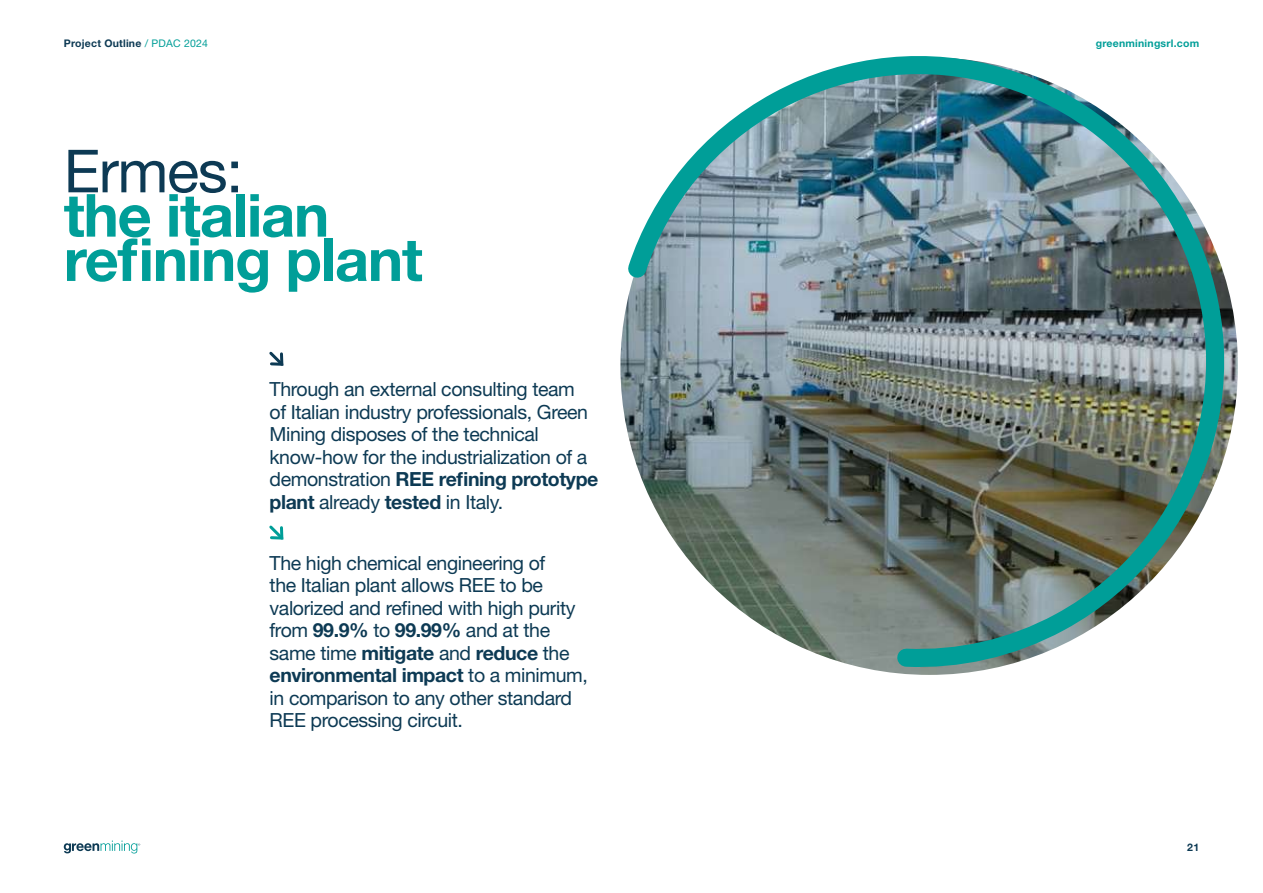
<style>
.page{position:relative;width:1263px;height:893px;background:#fff}
.page>*{position:absolute;margin:0;border:0;box-sizing:border-box;transform-origin:0 0}
.t1{font:700 59.55px/44.2px "Helvetica Neue LT Std";letter-spacing:-.02em;color:#009e98}
.t2{font:59.55px "Helvetica Neue LT Std";letter-spacing:-.02em;color:#0d3a54}
.t3{font:19.5px/22.5px "Helvetica Neue LT Std";letter-spacing:-.02em;color:#0d3a54}
.t4{font:700 10.5px "Helvetica Neue LT Std";letter-spacing:.02em;color:#0d3a54}
.t5{font:700 10.5px "Helvetica Neue LT Std";letter-spacing:.02em;color:#009e98}
.s1{font-weight:400;color:#009e98}
.s2{font-weight:700}
</style>
<div class="page">
<svg style="left:64px;top:840px;width:76px;height:13px"></svg>
<svg style="left:269px;top:351px;width:15px;height:15px"></svg>
<svg style="left:269px;top:525px;width:15px;height:15px"></svg>
<img style="left:620px;top:56px;width:618px;height:619px">
<p class="t4" style="left:64px;top:37px;width:146px">Project Outline <span class="s1">/ PDAC 2024</span></p>
<h1 class="t2" style="left:64px;top:136px;width:181px">Ermes:</h1>
<h1 class="t1" style="left:64px;top:192px;width:361px">the italian refining plant</h1>
<p class="t3" style="left:270px;top:378px;width:330px">Through an external consulting team<br>of Italian industry professionals, Green Mining disposes of the technical know-how for the industrialization of a demonstration <span class="s2">REE refining prototype plant</span> already <span class="s2">tested</span> in Italy.</p>
<p class="t3" style="left:270px;top:551px;width:320px">The high chemical engineering of<br>the Italian plant allows REE to be valorized and refined with high purity from <span class="s2">99.9%</span> to <span class="s2">99.99%</span> and at the same time <span class="s2">mitigate</span> and <span class="s2">reduce</span> the <span class="s2">environmental impact</span> to a minimum, in comparison to any other standard<br>REE processing circuit.</p>
<p class="t5" style="left:1096px;top:37px;width:105px">greenminingsrl.com</p>
<p class="t4" style="left:1187px;top:841px;width:13px">21</p>
</div>
